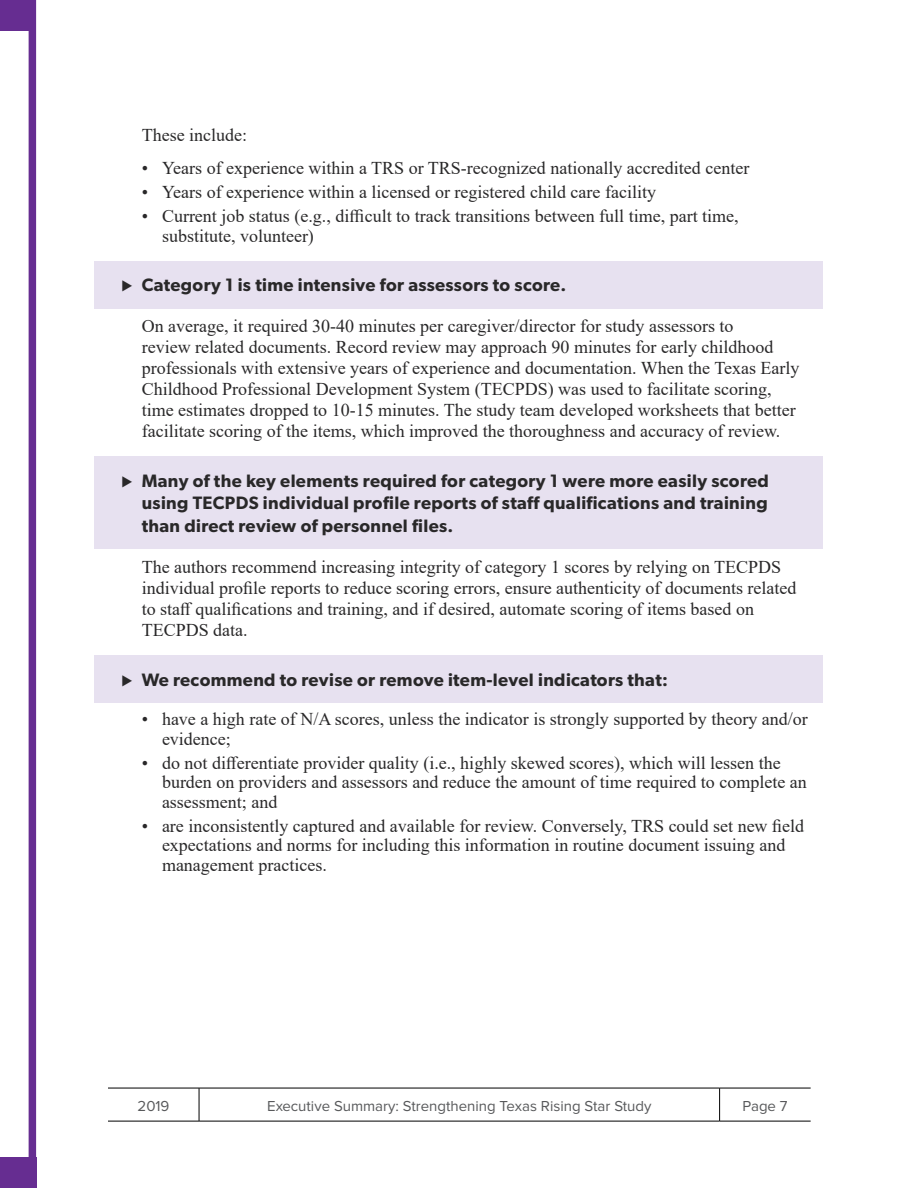
<style>
.page{position:relative;width:918px;height:1188px;background:#fff}
.page>*{position:absolute;margin:0;border:0;box-sizing:border-box;transform-origin:0 0}
.t1{font:18px/21px "Times New Roman";color:#292829}
.t2{font:600 18px/22.5px "Gibson";letter-spacing:.02em;color:#292829;text-align:justify}
.t3{font:15px "Proxima Nova";color:#58595b}
.s1{font-family:"Proxima Nova";font-weight:700}
</style>
<div class="page">
<hr style="left:108px;top:1088px;width:91px;height:1px;background:#000">
<hr style="left:199px;top:1088px;width:521px;height:1px;background:#000">
<hr style="left:199px;top:1088px;width:1px;height:33px;background:#000">
<hr style="left:720px;top:1088px;width:91px;height:1px;background:#000">
<hr style="left:719px;top:1088px;width:1px;height:33px;background:#000">
<hr style="left:108px;top:1121px;width:91px;height:1px;background:#000">
<hr style="left:199px;top:1121px;width:521px;height:1px;background:#000">
<hr style="left:720px;top:1121px;width:91px;height:1px;background:#000">
<svg style="left:0;top:0;width:36px;height:1158px"></svg>
<div style="left:0;top:0;width:32px;height:30px;background:#662d91"></div>
<div style="left:0;top:1158px;width:36px;height:30px;background:#662d91"></div>
<div style="left:94px;top:261px;width:730px;height:47px;background:#e7e1f0"></div>
<div style="left:94px;top:457px;width:730px;height:92px;background:#e7e1f0"></div>
<div style="left:94px;top:656px;width:730px;height:47px;background:#e7e1f0"></div>
<p class="t1" style="left:142px;top:124px;width:107px">These include:</p>
<p class="t1" style="left:142px;top:157px;width:609px">• Years of experience within a TRS or TRS-recognized nationally accredited center</p>
<p class="t1" style="left:142px;top:181px;width:516px">• Years of experience within a licensed or registered child care facility</p>
<p class="t1" style="left:162px;top:206px;width:578px;line-height:19.5px;text-indent:-20px">• Current job status (e.g., difficult to track transitions between full time, part time, substitute, volunteer)</p>
<p class="t2" style="left:122px;top:273px;width:446px"><span class="s1">⊲</span> Category 1 is time intensive for assessors to score.</p>
<p class="t1" style="left:142px;top:315px;width:659px">On average, it required 30-40 minutes per caregiver/director for study assessors to<br>review related documents. Record review may approach 90 minutes for early childhood professionals with extensive years of experience and documentation. When the Texas Early Childhood Professional Development System (TECPDS) was used to facilitate scoring, time estimates dropped to 10-15 minutes. The study team developed worksheets that better facilitate scoring of the items, which improved the thoroughness and accuracy of review.</p>
<p class="t2" style="left:142px;top:469px;width:629px;text-indent:-20px"><span class="s1">⊲</span> Many of the key elements required for category 1 were more easily scored using TECPDS individual profile reports of staff qualifications and training than direct review of personnel files.</p>
<p class="t1" style="left:142px;top:556px;width:656px">The authors recommend increasing integrity of category 1 scores by relying on TECPDS individual profile reports to reduce scoring errors, ensure authenticity of documents related to staff qualifications and training, and if desired, automate scoring of items based on TECPDS data.</p>
<p class="t2" style="left:122px;top:668px;width:548px"><span class="s1">⊲</span> We recommend to revise or remove item-level indicators that:</p>
<p class="t1" style="left:162px;top:709px;width:647px;line-height:19.5px;text-indent:-20px">• have a high rate of N/A scores, unless the indicator is strongly supported by theory and/or evidence;</p>
<p class="t1" style="left:162px;top:752px;width:646px;line-height:19.5px;text-indent:-20px">• do not differentiate provider quality (i.e., highly skewed scores), which will lessen the burden on providers and assessors and reduce the amount of time required to complete an assessment; and</p>
<p class="t1" style="left:162px;top:815px;width:644px;line-height:19.5px;text-indent:-20px">• are inconsistently captured and available for review. Conversely, TRS could set new field expectations and norms for including this information in routine document issuing and management practices.</p>
<p class="t3" style="left:138px;top:1099px;width:33px">2019</p>
<p class="t3" style="left:267px;top:1099px;width:386px">Executive Summary: Strengthening Texas Rising Star Study</p>
<p class="t3" style="left:743px;top:1099px;width:47px">Page 7</p>
</div>
